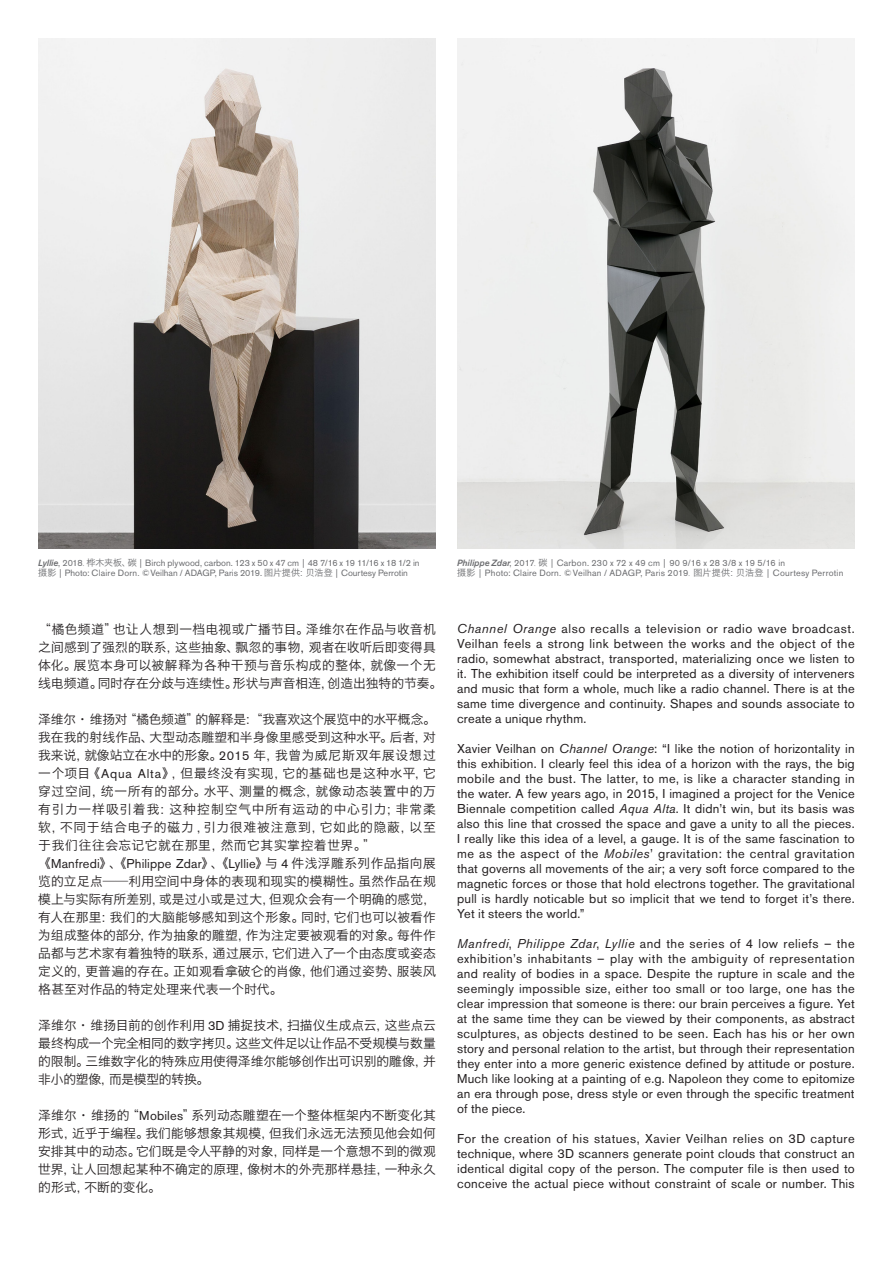
<style>
.page{position:relative;width:893px;height:1263px;background:#fff}
.page>*{position:absolute;margin:0;border:0;box-sizing:border-box;transform-origin:0 0}
.t1{font:12.75px/15px "Akzidenz Grotesk BE";letter-spacing:.015em;color:#231f20;text-align:justify}
.t2{font:12.75px/18px "Hiragino Sans GB W3";letter-spacing:.015em;color:#231f20;text-align:justify}
.t3{font:9px "Akzidenz Grotesk BE";letter-spacing:.005em;color:#6c6d70}
.t4{font:9px "Akzidenz Grotesk BE";letter-spacing:.025em;color:#6c6d70}
.s1{font-weight:500;font-style:italic}
.s2{font-family:"Adobe Song Std";font-weight:300}
.s3{font-family:"Hiragino Sans GB W3"}
.s4{font-family:"Akzidenz Grotesk BE"}
.s5{font-style:italic}
</style>
<div class="page">
<img style="left:457px;top:38px;width:398px;height:511px">
<img style="left:38px;top:38px;width:398px;height:511px">
<p class="t3" style="left:38px;top:557px;width:383px"><span class="s1">Lyllie</span>, 2018<span class="s2">.</span> <span class="s3">桦木夹板、碳 |</span> Birch plywood, carbon. 123 x 50 x 47 cm <span class="s3">|</span> 48 7/16 x 19 11/16 x 18 1/2 in</p>
<p class="t3" style="left:38px;top:568px;width:371px"><span class="s3">摄影 |</span> Photo: Claire Dorn<span class="s3">.</span> ©Veilhan / ADAGP, Paris 2019. <span class="s3">图片提供：贝浩登 |</span> Courtesy Perrotin</p>
<p class="t2" style="left:38px;top:620px;width:405px;text-align:left">“橘色频道”也让人想到一档电视或广播节目。泽维尔在作品与收音机之间感到了强烈的联系，这些抽象、飘忽的事物，观者在收听后即变得具体化。展览本身可以被解释为各种干预与音乐构成的整体，就像一个无线电频道。同时存在分歧与连续性。形状与声音相连，创造出独特的节奏。</p>
<p class="t2" style="left:38px;top:710px;width:399px">泽维尔•维扬对“橘色频道”的解释是：“我喜欢这个展览中的水平概念。我在我的射线作品、大型动态雕塑和半身像里感受到这种水平。后者，对我来说，就像站立在水中的形象。<span class="s4">2015</span> 年，我曾为威尼斯双年展设想过一个项目《<span class="s4">Aqua Alta</span>》，但最终没有实现，它的基础也是这种水平，它穿过空间，统一所有的部分。水平、测量的概念，就像动态装置中的万有引力一样吸引着我：这种控制空气中所有运动的中心引力；非常柔软，不同于结合电子的磁力 , 引力很难被注意到，它如此的隐蔽，以至于我们往往会忘记它就在那里，然而它其实掌控着世界。”</p>
<p class="t2" style="left:38px;top:853px;width:399px">《<span class="s4">Manfredi</span>》、《<span class="s4">Philippe Zdar</span>》、《<span class="s4">Lyllie</span>》与 <span class="s4">4</span> 件浅浮雕系列作品指向展览的立足点——利用空间中身体的表现和现实的模糊性。虽然作品在规模上与实际有所差别，或是过小或是过大，但观众会有一个明确的感觉，有人在那里：我们的大脑能够感知到这个形象。同时，它们也可以被看作为组成整体的部分，作为抽象的雕塑，作为注定要被观看的对象。每件作品都与艺术家有着独特的联系，通过展示，它们进入了一个由态度或姿态定义的，更普遍的存在。正如观看拿破仑的肖像，他们通过姿势、服装风格甚至对作品的特定处理来代表一个时代。</p>
<p class="t2" style="left:38px;top:1016px;width:399px">泽维尔•维扬目前的创作利用 <span class="s4">3D</span> 捕捉技术，扫描仪生成点云，这些点云最终构成一个完全相同的数字拷贝。这些文件足以让作品不受规模与数量的限制。三维数字化的特殊应用使得泽维尔能够创作出可识别的雕像，并非小的塑像，而是模型的转换。</p>
<p class="t2" style="left:38px;top:1106px;width:399px">泽维尔•维扬的“<span class="s4">Mobiles</span>”系列动态雕塑在一个整体框架内不断变化其形式，近乎于编程。我们能够想象其规模，但我们永远无法预见他会如何安排其中的动态。它们既是令人平静的对象，同样是一个意想不到的微观世界，让人回想起某种不确定的原理，像树木的外壳那样悬挂，一种永久的形式，不断的变化。</p>
<p class="t3" style="left:457px;top:557px;width:329px"><span class="s1">Philippe Zdar</span>, 2017<span class="s2">.</span> <span class="s3">碳 |</span> Carbon. 230 x 72 x 49 cm <span class="s3">|</span> 90 9/16 x 28 3/8 x 19 5/16 in</p>
<p class="t4" style="left:457px;top:568px;width:388px"><span class="s3">摄影 |</span> Photo: Claire Dorn<span class="s3">.</span> ©Veilhan / ADAGP, Paris 2019<span class="s2">.</span> <span class="s3">图片提供：贝浩登 |</span> Courtesy Perrotin</p>
<p class="t1" style="left:457px;top:621px;width:399px"><span class="s5">Channel Orange</span> also recalls a television or radio wave broadcast.<br>Veilhan feels a strong link between the works and the object of the radio, somewhat abstract, transported, materializing once we listen to it. The exhibition itself could be interpreted as a diversity of interveners and music that form a whole, much like a radio channel. There is at the same time divergence and continuity. Shapes and sounds associate to create a unique rhythm.</p>
<p class="t1" style="left:457px;top:741px;width:399px">Xavier Veilhan on <span class="s5">Channel Orange</span>: “I like the notion of horizontality in this exhibition. I clearly feel this idea of a horizon with the rays, the big mobile and the bust. The latter, to me, is like a character standing in the water. A few years ago, in 2015, I imagined a project for the Venice Biennale competition called <span class="s5">Aqua Alta</span>. It didn’t win, but its basis was also this line that crossed the space and gave a unity to all the pieces.<br>I really like this idea of a level, a gauge. It is of the same fascination to me as the aspect of the <span class="s5">Mobiles</span>’ gravitation: the central gravitation that governs all movements of the air; a very soft force compared to the magnetic forces or those that hold electrons together. The gravitational pull is hardly noticable but so implicit that we tend to forget it’s there.<br>Yet it steers the world.”</p>
<p class="t1" style="left:457px;top:936px;width:399px"><span class="s5">Manfredi</span>, <span class="s5">Philippe Zdar</span>, <span class="s5">Lyllie</span> and the series of 4 low reliefs – the exhibition’s inhabitants – play with the ambiguity of representation and reality of bodies in a space. Despite the rupture in scale and the seemingly impossible size, either too small or too large, one has the clear impression that someone is there: our brain perceives a figure. Yet at the same time they can be viewed by their components, as abstract sculptures, as objects destined to be seen. Each has his or her own story and personal relation to the artist, but through their representation they enter into a more generic existence defined by attitude or posture.<br>Much like looking at a painting of e.g. Napoleon they come to epitomize an era through pose, dress style or even through the specific treatment of the piece.</p>
<p class="t1" style="left:457px;top:1131px;width:399px">For the creation of his statues, Xavier Veilhan relies on 3D capture technique, where 3D scanners generate point clouds that construct an identical digital copy of the person. The computer file is then used to conceive the actual piece without constraint of scale or number. This</p>
</div>
